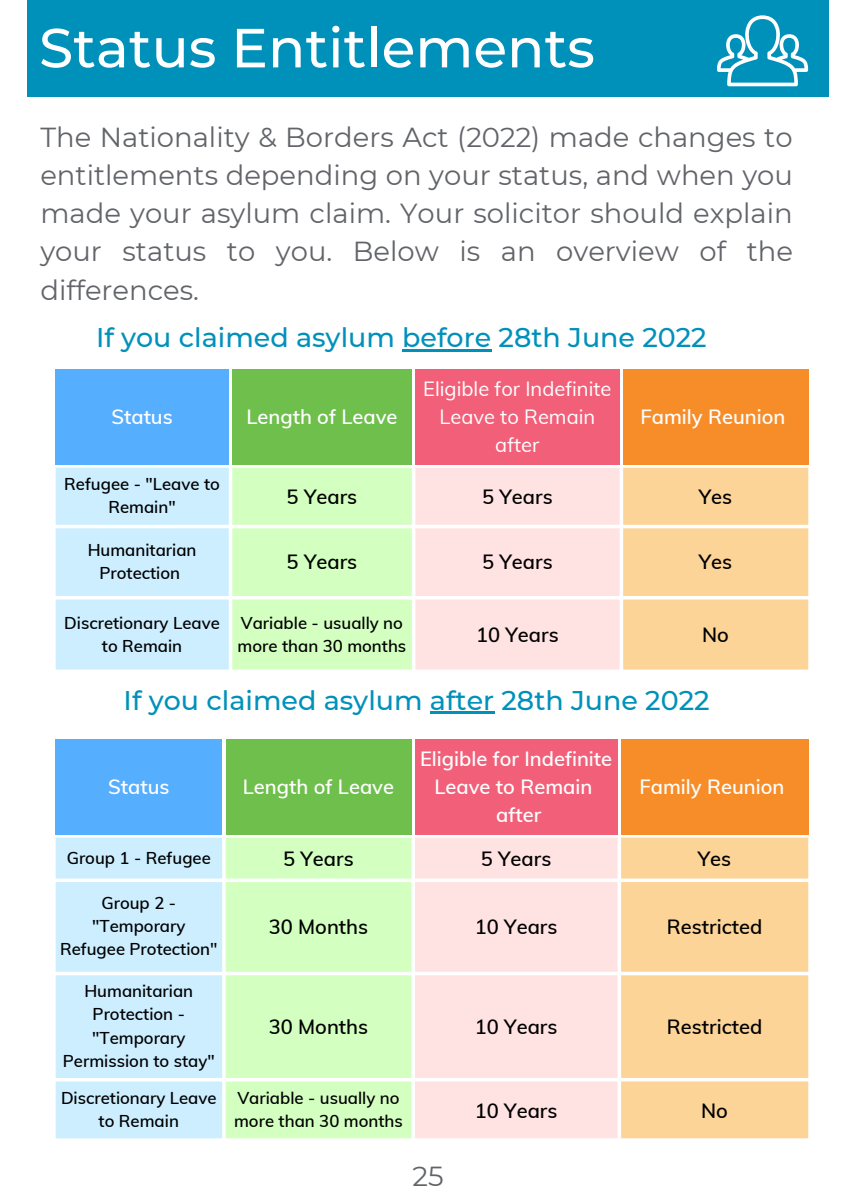
<style>
.page{position:relative;width:856px;height:1193px;background:#fff}
.page>*{position:absolute;margin:0;border:0;box-sizing:border-box;transform-origin:0 0}
.t1{font:500 55px "Montserrat";color:#fff}
.t2{font:27.5px "Montserrat";color:#626469}
.t3{font:27.45px/38.2px "Montserrat";color:#626469;text-align:justify}
.t4{font:500 26.95px "Montserrat";color:#0091ba}
.t5{font:600 20.1px "Muli";color:#000}
.t6{font:600 20.1px/28.1px "Muli";color:#fff;text-align:center}
.t7{font:20.1px/28.1px "Muli";color:#fff;text-align:center}
.t8{font:600 16.75px/23.1px "Muli";color:#000;text-align:center}
</style>
<div class="page">
<div style="left:56px;top:369px;width:173px;height:95px;background:#56aeff"></div>
<div style="left:232px;top:369px;width:180px;height:95px;background:#6fbf4c"></div>
<div style="left:415px;top:369px;width:205px;height:95px;background:#f25f79"></div>
<div style="left:623px;top:369px;width:185px;height:95px;background:#f78d29"></div>
<svg style="left:56px;top:467px;width:356px;height:202px;background:#d1f7e0"></svg>
<div style="left:415px;top:468px;width:205px;height:201px;background:#ffe3e3"></div>
<div style="left:623px;top:467px;width:185px;height:202px;background:#fdd498"></div>
<div style="left:56px;top:738px;width:166px;height:96px;background:#56aeff"></div>
<div style="left:226px;top:738px;width:185px;height:96px;background:#6fbf4c"></div>
<div style="left:415px;top:738px;width:203px;height:96px;background:#f25f79"></div>
<div style="left:621px;top:738px;width:187px;height:96px;background:#f78d29"></div>
<div style="left:56px;top:837px;width:166px;height:301px;background:#cef"></div>
<div style="left:226px;top:837px;width:185px;height:301px;background:#d3ffc0"></div>
<div style="left:415px;top:837px;width:203px;height:301px;background:#ffe3e3"></div>
<div style="left:621px;top:837px;width:187px;height:301px;background:#fdd498"></div>
<div style="left:27px;top:0;width:802px;height:97px;background:#0091ba"></div>
<svg style="left:717px;top:15px;width:91px;height:71px"></svg>
<hr style="left:402px;top:349px;width:89px;height:2px;background:#0091ba">
<hr style="left:430px;top:711px;width:64px;height:3px;background:#0091ba">
<h1 class="t1" style="left:39px;top:14px;width:557px">Status Entitlements</h1>
<h3 class="t3" style="left:40px;top:118px;width:754px">The Nationality &amp; Borders Act (2022) made changes to entitlements depending on your status, and when you made your asylum claim. Your solicitor should explain your status to you. Below is an overview of the differences.</h3>
<h3 class="t4" style="left:96px;top:321px;width:612px">If you claimed asylum before 28th June 2022</h3>
<p class="t6" style="left:111px;top:402px;width:63px">Status</p>
<p class="t6" style="left:246px;top:402px;width:153px">Length of Leave</p>
<p class="t7" style="left:423px;top:374px;width:190px">Eligible for Indefinite<br>Leave to Remain after</p>
<p class="t6" style="left:640px;top:402px;width:146px">Family Reunion</p>
<p class="t8" style="left:64px;top:472px;width:157px">Refugee - "Leave to<br>Remain"</p>
<p class="t5" style="left:287px;top:483px;width:72px">5 Years</p>
<p class="t5" style="left:482px;top:483px;width:72px">5 Years</p>
<p class="t5" style="left:699px;top:483px;width:35px">Yes</p>
<p class="t8" style="left:88px;top:538px;width:110px">Humanitarian<br>Protection</p>
<p class="t5" style="left:287px;top:549px;width:72px">5 Years</p>
<p class="t5" style="left:482px;top:549px;width:72px">5 Years</p>
<p class="t5" style="left:699px;top:549px;width:35px">Yes</p>
<p class="t8" style="left:64px;top:610px;width:157px">Discretionary Leave to Remain</p>
<p class="t8" style="left:238px;top:610px;width:170px;text-align:left">Variable - usually no more than 30 months</p>
<p class="t5" style="left:476px;top:622px;width:84px">10 Years</p>
<p class="t5" style="left:702px;top:622px;width:28px">No</p>
<h3 class="t4" style="left:124px;top:683px;width:588px">If you claimed asylum after 28th June 2022</h3>
<p class="t6" style="left:108px;top:772px;width:63px">Status</p>
<p class="t6" style="left:243px;top:772px;width:153px">Length of Leave</p>
<p class="t6" style="left:420px;top:744px;width:194px">Eligible for Indefinite<br>Leave to Remain after</p>
<p class="t6" style="left:639px;top:772px;width:146px">Family Reunion</p>
<p class="t8" style="left:67px;top:845px;width:146px">Group 1 - Refugee</p>
<p class="t5" style="left:283px;top:845px;width:72px">5 Years</p>
<p class="t5" style="left:481px;top:845px;width:72px">5 Years</p>
<p class="t5" style="left:698px;top:845px;width:35px">Yes</p>
<p class="t8" style="left:60px;top:891px;width:159px">Group 2 - "Temporary<br>Refugee Protection"</p>
<p class="t5" style="left:269px;top:913px;width:101px">30 Months</p>
<p class="t5" style="left:475px;top:913px;width:84px">10 Years</p>
<p class="t5" style="left:667px;top:913px;width:97px">Restricted</p>
<p class="t8" style="left:63px;top:979px;width:153px">Humanitarian<br>Protection - "Temporary<br>Permission to stay"</p>
<p class="t5" style="left:269px;top:1013px;width:101px">30 Months</p>
<p class="t5" style="left:475px;top:1013px;width:84px">10 Years</p>
<p class="t5" style="left:667px;top:1013px;width:97px">Restricted</p>
<p class="t8" style="left:61px;top:1085px;width:157px">Discretionary Leave to Remain</p>
<p class="t8" style="left:234px;top:1085px;width:170px;text-align:left">Variable - usually no more than 30 months</p>
<p class="t5" style="left:475px;top:1097px;width:84px">10 Years</p>
<p class="t5" style="left:701px;top:1097px;width:28px">No</p>
<h2 class="t2" style="left:412px;top:1159px;width:33px">25</h2>
</div>
